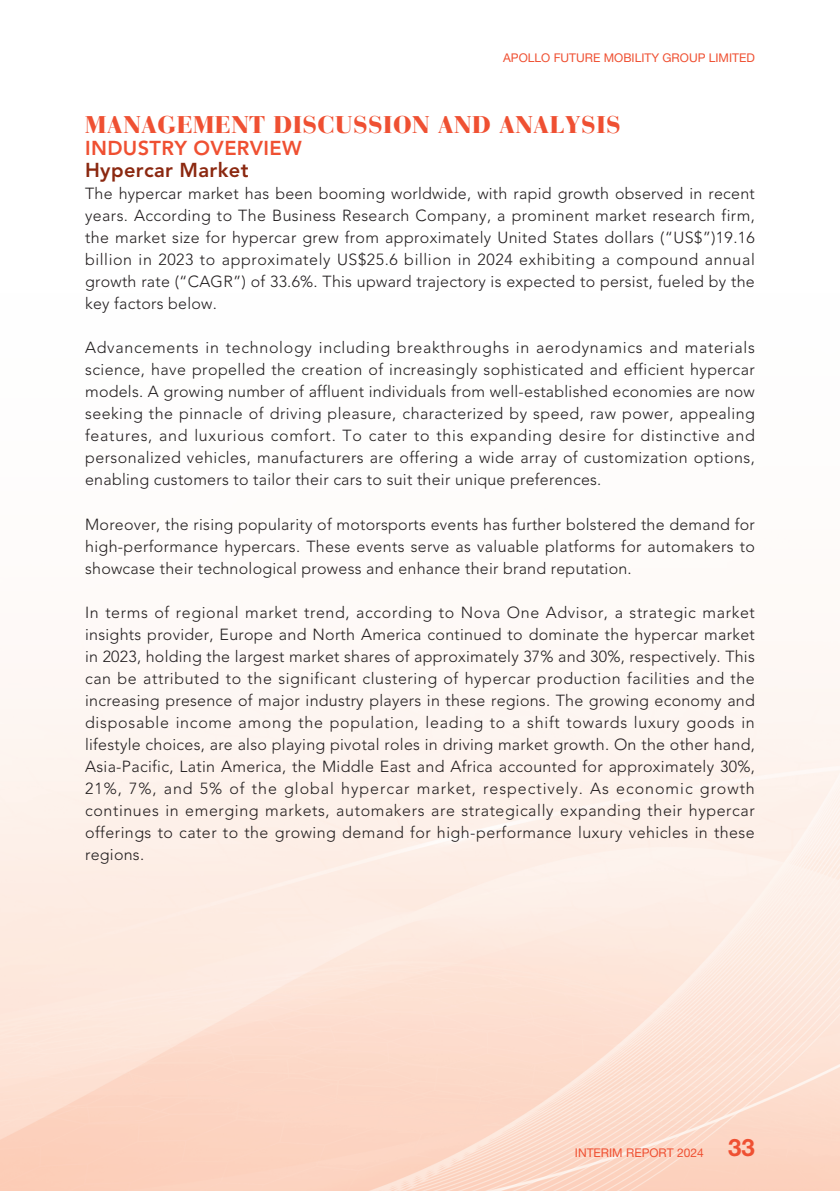
<style>
.page{position:relative;width:840px;height:1191px;background:#fff}
.page>*{position:absolute;margin:0;border:0;box-sizing:border-box;transform-origin:0 0}
._000_Big_Head{font:900 24px "Bauer Bodoni Std";letter-spacing:.02em;color:#ef5032}
._01_H1{font:800 20px "Avenir LT Std";letter-spacing:.02em;color:#ef5032}
._02_H2{font:800 20px "Avenir LT Std";letter-spacing:.02em;color:#8b2810}
._00_txt{font:300 16px/22px "Avenir LT Std";letter-spacing:.015em;color:#231f20;text-align:justify}
.t1{font:12px "Helvetica Neue LT Std";color:#ef5032}
.s1{font-weight:700;font-size:24px}
</style>
<div class="page">
<img style="left:0;top:645px;width:839px;height:546px">
<p class="t1" style="left:503px;top:51px;width:253px">APOLLO FUTURE MOBILITY GROUP LIMITED</p>
<p class="_000_Big_Head" style="left:85px;top:110px;width:537px">MANAGEMENT DISCUSSION AND ANALYSIS</p>
<p class="_01_H1" style="left:85px;top:137px;width:218px">INDUSTRY OVERVIEW</p>
<p class="_02_H2" style="left:85px;top:159px;width:165px">Hypercar Market</p>
<p class="_00_txt" style="left:85px;top:183px;width:670px">The hypercar market has been booming worldwide, with rapid growth observed in recent years. According to The Business Research Company, a prominent market research firm, the market size for hypercar grew from approximately United States dollars (“US$”)19.16 billion in 2023 to approximately US$25.6 billion in 2024 exhibiting a compound annual growth rate (“CAGR”) of 33.6%. This upward trajectory is expected to persist, fueled by the key factors below.</p>
<p class="_00_txt" style="left:85px;top:337px;width:671px">Advancements in technology including breakthroughs in aerodynamics and materials science, have propelled the creation of increasingly sophisticated and efficient hypercar models. A growing number of affluent individuals from well-established economies are now seeking the pinnacle of driving pleasure, characterized by speed, raw power, appealing features, and luxurious comfort. To cater to this expanding desire for distinctive and personalized vehicles, manufacturers are offering a wide array of customization options, enabling customers to tailor their cars to suit their unique preferences.</p>
<p class="_00_txt" style="left:85px;top:513px;width:670px">Moreover, the rising popularity of motorsports events has further bolstered the demand for high-performance hypercars. These events serve as valuable platforms for automakers to showcase their technological prowess and enhance their brand reputation.</p>
<p class="_00_txt" style="left:85px;top:601px;width:671px">In terms of regional market trend, according to Nova One Advisor, a strategic market insights provider, Europe and North America continued to dominate the hypercar market in 2023, holding the largest market shares of approximately 37% and 30%, respectively. This can be attributed to the significant clustering of hypercar production facilities and the increasing presence of major industry players in these regions. The growing economy and disposable income among the population, leading to a shift towards luxury goods in lifestyle choices, are also playing pivotal roles in driving market growth. On the other hand, Asia-Pacific, Latin America, the Middle East and Africa accounted for approximately 30%, 21%, 7%, and 5% of the global hypercar market, respectively. As economic growth continues in emerging markets, automakers are strategically expanding their hypercar offerings to cater to the growing demand for high-performance luxury vehicles in these regions.</p>
<p class="t1" style="left:574px;top:1145px;width:181px">INTERIM REPORT 2024 <span class="s1">33</span></p>
</div>
